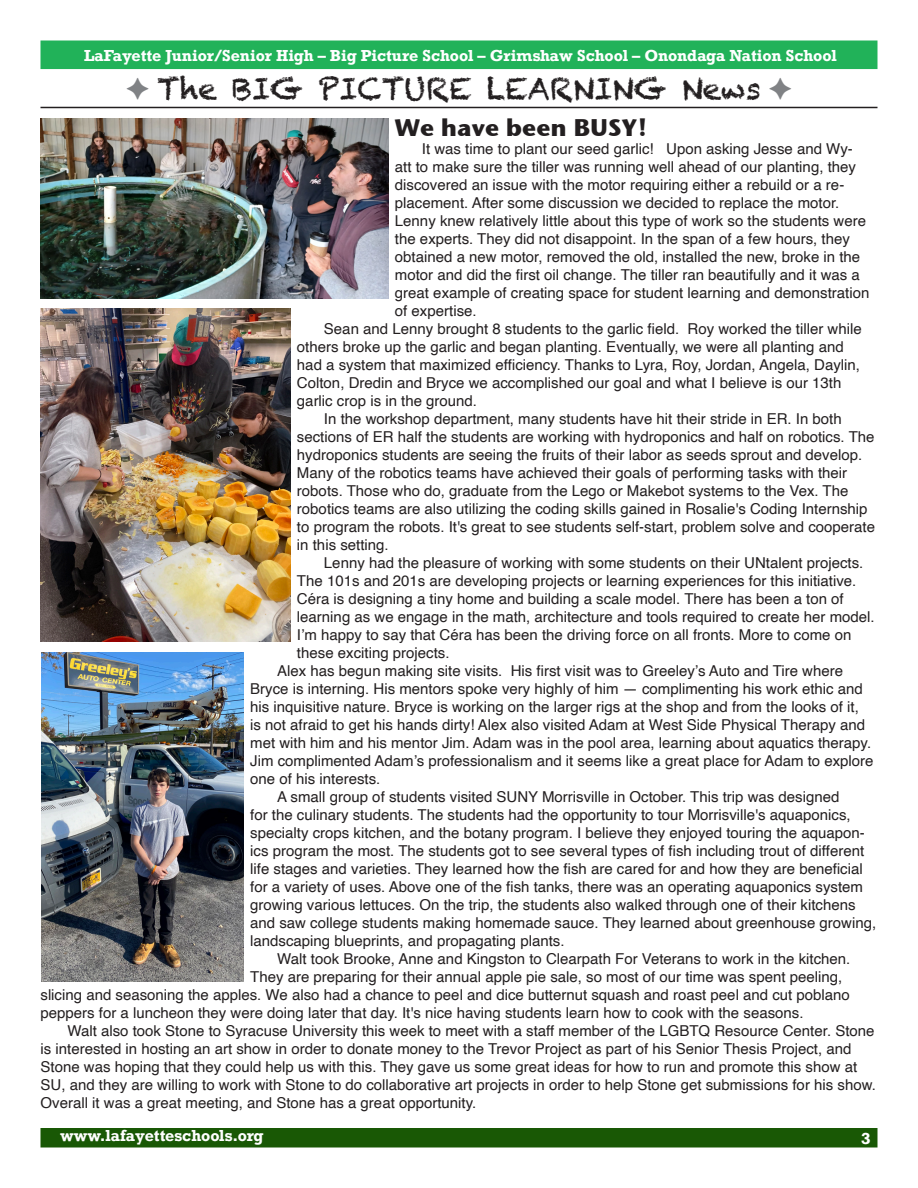
<style>
.page{position:relative;width:918px;height:1188px;background:#fff}
.page>*{position:absolute;margin:0;border:0;box-sizing:border-box;transform-origin:0 0}
.t1{font:30px "Chalkduster";color:#231f20}
.t2{font:700 24px "Stone Sans ITC";color:#231f20}
.t3{font:15px/18px "Helvetica";color:#231f20}
.t4{font:700 15px "Rockwell";color:#fff}
.s1{color:#808285}
</style>
<div class="page">
<div style="left:40px;top:1128px;width:838px;height:20px;background:#195805;border:2px solid #195805"></div>
<div style="left:40px;top:40px;width:838px;height:29px;background:#21b259;border:2px solid #21b259"></div>
<hr style="left:40px;top:107px;width:838px;height:1px;background:#231f20">
<img style="left:41px;top:652px;width:203px;height:329px">
<img style="left:41px;top:309px;width:249px;height:333px">
<img style="left:40px;top:118px;width:348px;height:180px">
<p class="t4" style="left:84px;top:45px;width:754px">LaFayette Junior/Senior High – Big Picture School – Grimshaw School – Onondaga Nation School</p>
<p class="t1" style="left:126px;top:71px;width:668px"><span class="s1">✦</span> The BIG PICTURE LEARNING News <span class="s1">✦</span></p>
<p class="t2" style="left:395px;top:106px;width:255px">We have been BUSY!</p>
<p class="t3" style="left:395px;top:140px;width:476px;text-indent:27px">It was time to plant our seed garlic! Upon asking Jesse and Wy&shy;att to make sure the tiller was running well ahead of our planting, they discovered an issue with the motor requiring either a rebuild or a re&shy;placement. After some discussion we decided to replace the motor.<br>Lenny knew relatively little about this type of work so the students were the experts. They did not disappoint. In the span of a few hours, they obtained a new motor, removed the old, installed the new, broke in the motor and did the first oil change. The tiller ran beautifully and it was a great example of creating space for student learning and demonstration of expertise.</p>
<p class="t3" style="left:297px;top:320px;width:566px;text-indent:27px">Sean and Lenny brought 8 students to the garlic field. Roy worked the tiller while others broke up the garlic and began planting. Eventually, we were all planting and had a system that maximized efficiency. Thanks to Lyra, Roy, Jordan, Angela, Daylin, Colton, Dredin and Bryce we accomplished our goal and what I believe is our 13th garlic crop is in the ground.</p>
<p class="t3" style="left:297px;top:410px;width:580px;text-indent:27px">In the workshop department, many students have hit their stride in ER. In both sections of ER half the students are working with hydroponics and half on robotics. The hydroponics students are seeing the fruits of their labor as seeds sprout and develop.<br>Many of the robotics teams have achieved their goals of performing tasks with their robots. Those who do, graduate from the Lego or Makebot systems to the Vex. The robotics teams are also utilizing the coding skills gained in Rosalie's Coding Internship to program the robots. It's great to see students self-start, problem solve and cooperate in this setting.</p>
<p class="t3" style="left:297px;top:554px;width:579px;text-indent:27px">Lenny had the pleasure of working with some students on their UNtalent projects.<br>The 101s and 201s are developing projects or learning experiences for this initiative.<br>Céra is designing a tiny home and building a scale model. There has been a ton of learning as we engage in the math, architecture and tools required to create her model.<br>I’m happy to say that Céra has been the driving force on all fronts. More to come on these exciting projects.</p>
<p class="t3" style="left:250px;top:662px;width:625px;text-indent:27px">Alex has begun making site visits. His first visit was to Greeley’s Auto and Tire where Bryce is interning. His mentors spoke very highly of him — complimenting his work ethic and his inquisitive nature. Bryce is working on the larger rigs at the shop and from the looks of it,<br>is not afraid to get his hands dirty! Alex also visited Adam at West Side Physical Therapy and met with him and his mentor Jim. Adam was in the pool area, learning about aquatics therapy.<br>Jim complimented Adam’s professionalism and it seems like a great place for Adam to explore one of his interests.</p>
<p class="t3" style="left:250px;top:788px;width:627px;text-indent:27px">A small group of students visited SUNY Morrisville in October. This trip was designed<br>for the culinary students. The students had the opportunity to tour Morrisville's aquaponics, specialty crops kitchen, and the botany program. I believe they enjoyed touring the aquapon&shy;ics program the most. The students got to see several types of fish including trout of different life stages and varieties. They learned how the fish are cared for and how they are beneficial for a variety of uses. Above one of the fish tanks, there was an operating aquaponics system growing various lettuces. On the trip, the students also walked through one of their kitchens and saw college students making homemade sauce. They learned about greenhouse growing, landscaping blueprints, and propagating plants.</p>
<p class="t3" style="left:277px;top:950px;width:575px">Walt took Brooke, Anne and Kingston to Clearpath For Veterans to work in the kitchen.</p>
<p class="t3" style="left:250px;top:968px;width:593px">They are preparing for their annual apple pie sale, so most of our time was spent peeling,</p>
<p class="t3" style="left:40px;top:986px;width:811px">slicing and seasoning the apples. We also had a chance to peel and dice butternut squash and roast peel and cut poblano</p>
<p class="t3" style="left:40px;top:1004px;width:765px">peppers for a luncheon they were doing later that day. It's nice having students learn how to cook with the seasons.</p>
<p class="t3" style="left:40px;top:1022px;width:837px;text-indent:27px">Walt also took Stone to Syracuse University this week to meet with a staff member of the LGBTQ Resource Center. Stone is interested in hosting an art show in order to donate money to the Trevor Project as part of his Senior Thesis Project, and Stone was hoping that they could help us with this. They gave us some great ideas for how to run and promote this show at SU, and they are willing to work with Stone to do collaborative art projects in order to help Stone get submissions for his show.<br>Overall it was a great meeting, and Stone has a great opportunity.</p>
<p class="t4" style="left:60px;top:1126px;width:205px">www.lafayetteschools.org</p>
<p class="t4" style="left:861px;top:1128px;width:11px">3</p>
</div>
